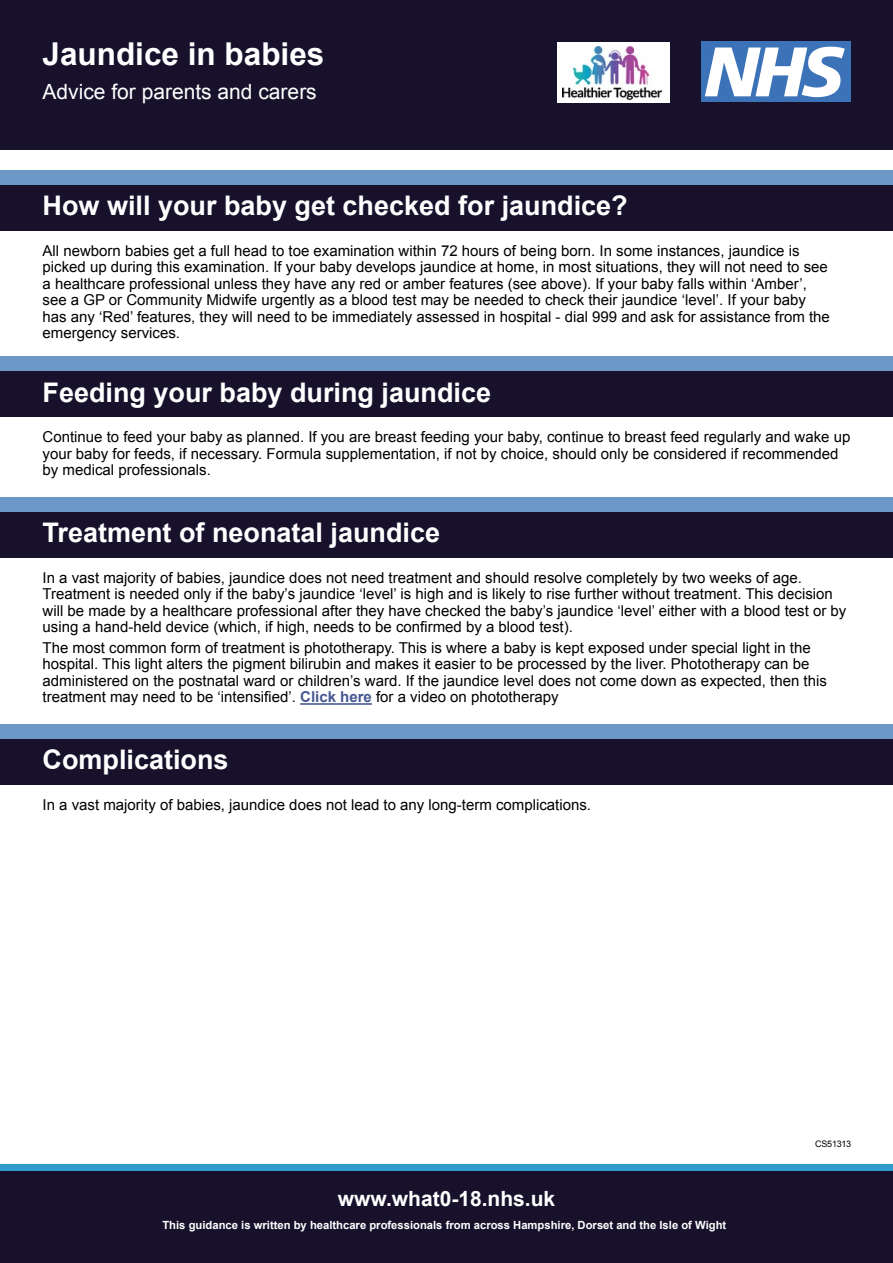
<style>
.page{position:relative;width:893px;height:1263px;background:#fff}
.page>*{position:absolute;margin:0;border:0;box-sizing:border-box;transform-origin:0 0}
.t1{font:700 31.5px "Arial";color:#fff}
.t2{font:700 27px "Arial";color:#fff}
.t3{font:21px "Arial";color:#fff}
.t4{font:700 21px "Arial";color:#fff}
.t5{font:15px/16.5px "Arial";color:#000}
.t6{font:700 11.25px "Arial";color:#fff}
.t7{font:9px "Arial";letter-spacing:-.03em;color:#000}
.s1{font-weight:700;color:#465792}
</style>
<div class="page">
<div style="left:0;top:0;width:893px;height:150px;background:#18112c"></div>
<div style="left:0;top:1164px;width:893px;height:55px;background:#3199cc"></div>
<div style="left:0;top:1171px;width:893px;height:92px;background:#18112c"></div>
<div style="left:701px;top:42px;width:149px;height:60px;background:#3c72b7"></div>
<svg style="left:705px;top:47px;width:140px;height:50px"></svg>
<div style="left:557px;top:42px;width:112px;height:60px;background:#fff"></div>
<img style="left:563px;top:46px;width:99px;height:54px">
<div style="left:0;top:497px;width:893px;height:53px;background:#6c98c8"></div>
<div style="left:0;top:512px;width:893px;height:45px;background:#18112c"></div>
<hr style="left:300px;top:703px;width:72px;height:2px;background:#465792">
<div style="left:0;top:170px;width:893px;height:53px;background:#6c98c8"></div>
<div style="left:0;top:185px;width:893px;height:46px;background:#18112c"></div>
<div style="left:0;top:357px;width:893px;height:53px;background:#6c98c8"></div>
<div style="left:0;top:371px;width:893px;height:46px;background:#18112c"></div>
<div style="left:0;top:724px;width:893px;height:54px;background:#6c98c8"></div>
<div style="left:0;top:739px;width:893px;height:46px;background:#18112c"></div>
<h1 class="t1" style="left:43px;top:33px;width:283px">Jaundice in babies</h1>
<h3 class="t3" style="left:43px;top:78px;width:276px">Advice for parents and carers</h3>
<h2 class="t2" style="left:43px;top:188px;width:587px">How will your baby get checked for jaundice?</h2>
<p class="t5" style="left:43px;top:242px;width:789px">All newborn babies get a full head to toe examination within 72 hours of being born. In some instances, jaundice is picked up during this examination. If your baby develops jaundice at home, in most situations, they will not need to see a healthcare professional unless they have any red or amber features (see above). If your baby falls within ‘Amber’, see a GP or Community Midwife urgently as a blood test may be needed to check their jaundice ‘level’. If your baby has any ‘Red’ features, they will need to be immediately assessed in hospital - dial 999 and ask for assistance from the emergency services.</p>
<h2 class="t2" style="left:43px;top:374px;width:450px">Feeding your baby during jaundice</h2>
<p class="t5" style="left:43px;top:429px;width:809px">Continue to feed your baby as planned. If you are breast feeding your baby, continue to breast feed regularly and wake up your baby for feeds, if necessary. Formula supplementation, if not by choice, should only be considered if recommended by medical professionals.</p>
<h2 class="t2" style="left:43px;top:514px;width:399px">Treatment of neonatal jaundice</h2>
<p class="t5" style="left:43px;top:569px;width:805px">In a vast majority of babies, jaundice does not need treatment and should resolve completely by two weeks of age.<br>Treatment is needed only if the baby’s jaundice ‘level’ is high and is likely to rise further without treatment. This decision will be made by a healthcare professional after they have checked the baby’s jaundice ‘level’ either with a blood test or by using a hand-held device (which, if high, needs to be confirmed by a blood test).</p>
<p class="t5" style="left:43px;top:639px;width:786px">The most common form of treatment is phototherapy. This is where a baby is kept exposed under special light in the hospital. This light alters the pigment bilirubin and makes it easier to be processed by the liver. Phototherapy can be administered on the postnatal ward or children’s ward. If the jaundice level does not come down as expected, then this treatment may need to be ‘intensified’. <span class="s1">Click here</span> for a video on phototherapy</p>
<h2 class="t2" style="left:43px;top:742px;width:188px">Complications</h2>
<p class="t5" style="left:43px;top:797px;width:550px">In a vast majority of babies, jaundice does not lead to any long-term complications.</p>
<h3 class="t4" style="left:338px;top:1184px;width:219px">www.what0-18.nhs.uk</h3>
<p class="t6" style="left:162px;top:1217px;width:565px">This guidance is written by healthcare professionals from across Hampshire, Dorset and the Isle of Wight</p>
<p class="t7" style="left:815px;top:1138px;width:37px">CS51313</p>
</div>
